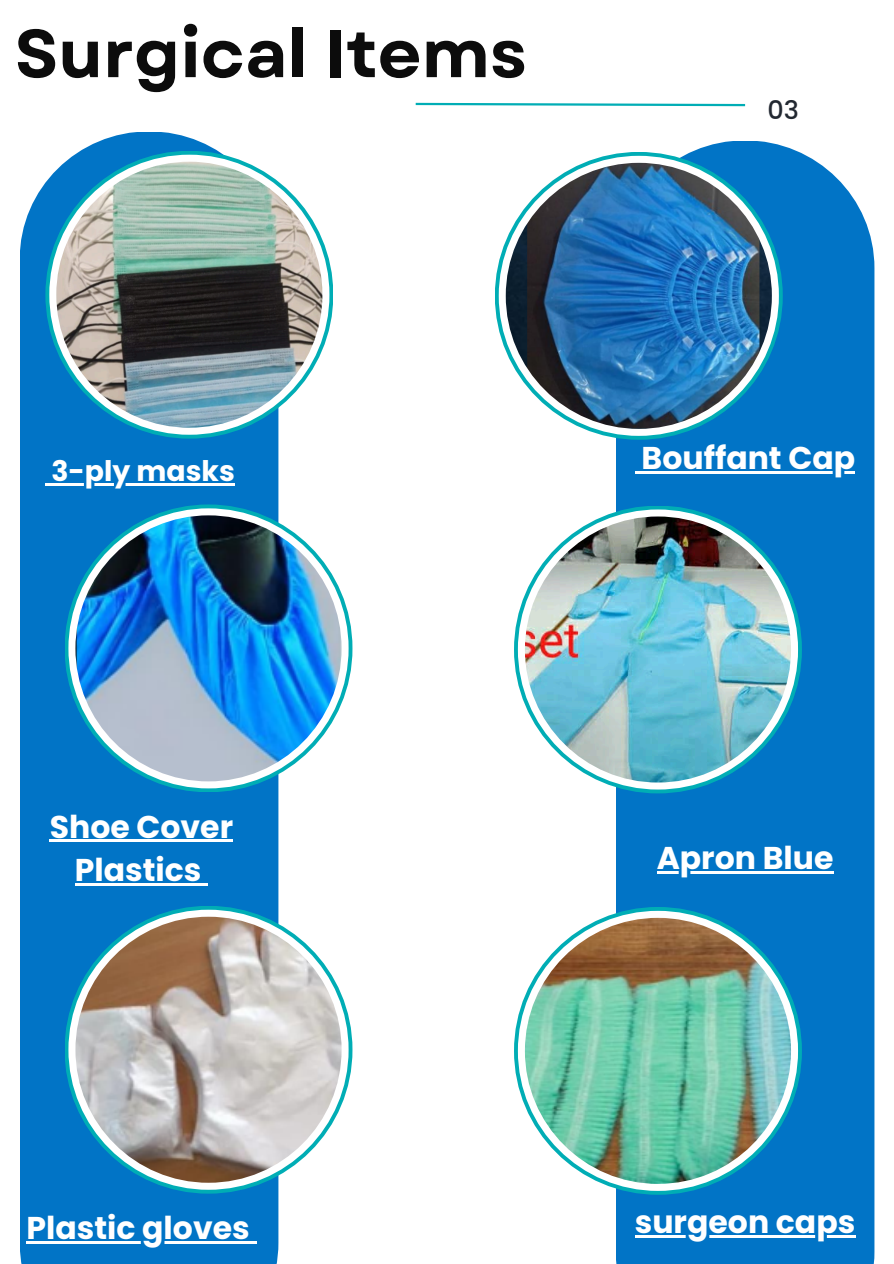
<style>
.page{position:relative;width:894px;height:1264px;background:#fff}
.page>*{position:absolute;margin:0;border:0;box-sizing:border-box;transform-origin:0 0}
.t1{font:700 67.5px "Garet";color:#0c0c0c}
.t2{font:700 31.5px/43.8px "Poppins";color:#fff;text-align:center}
.t3{font:700 28.35px "Poppins";color:#fff}
.t4{font:500 25.5px "Poppins";color:#222831}
</style>
<div class="page">
<div style="left:20px;top:132px;width:258px;height:1131px;background:#0174c6"></div>
<svg style="left:65px;top:905px;width:287px;height:288px;background:#17b1bc"></svg>
<div style="left:68px;top:909px;width:280px;height:280px;background:#fff;border-radius:50%"></div>
<img style="left:75px;top:916px;width:266px;height:266px;border-radius:50%">
<svg style="left:415px;top:102px;width:331px;height:5px"></svg>
<svg style="left:45px;top:483px;width:6px;height:2px"></svg>
<hr style="left:51px;top:483px;width:184px;height:2px;background:#fff">
<hr style="left:50px;top:839px;width:183px;height:3px;background:#fff">
<hr style="left:75px;top:883px;width:126px;height:3px;background:#fff">
<svg style="left:201px;top:883px;width:7px;height:3px"></svg>
<hr style="left:26px;top:1241px;width:224px;height:2px;background:#fff">
<svg style="left:250px;top:1241px;width:6px;height:2px"></svg>
<svg style="left:65px;top:504px;width:287px;height:288px;background:#11b0ba"></svg>
<div style="left:68px;top:508px;width:280px;height:280px;background:#fff;border-radius:50%"></div>
<img style="left:75px;top:515px;width:266px;height:266px;border-radius:50%">
<svg style="left:45px;top:151px;width:288px;height:287px;background:#0dafb9"></svg>
<div style="left:49px;top:155px;width:280px;height:280px;background:#fff;border-radius:50%"></div>
<img style="left:56px;top:162px;width:266px;height:266px;border-radius:50%">
<div style="left:615px;top:141px;width:259px;height:1122px;background:#0174c6"></div>
<svg style="left:514px;top:907px;width:287px;height:287px;background:#23b8bf"></svg>
<svg style="left:517px;top:910px;width:280px;height:280px"></svg>
<img style="left:524px;top:917px;width:266px;height:266px;border-radius:50%">
<svg style="left:514px;top:505px;width:287px;height:288px;background:#20b5be"></svg>
<svg style="left:517px;top:509px;width:280px;height:280px"></svg>
<img style="left:524px;top:516px;width:266px;height:266px;border-radius:50%">
<svg style="left:494px;top:152px;width:288px;height:288px;background:#26b8c0"></svg>
<div style="left:498px;top:156px;width:280px;height:280px;background:#fff;border-radius:50%"></div>
<img style="left:505px;top:163px;width:266px;height:266px;border-radius:50%">
<hr style="left:634px;top:1235px;width:221px;height:2px;background:#fff">
<hr style="left:656px;top:871px;width:177px;height:2px;background:#fff">
<svg style="left:634px;top:471px;width:7px;height:3px"></svg>
<hr style="left:641px;top:471px;width:214px;height:3px;background:#fff">
<p class="t1" style="left:15px;top:5px;width:513px">Surgical Items</p>
<h2 class="t4" style="left:767px;top:92px;width:33px">03</h2>
<p class="t3" style="left:51px;top:451px;width:185px">3-ply masks</p>
<h3 class="t2" style="left:50px;top:804px;width:185px">Shoe Cover<br>Plastics</h3>
<p class="t2" style="left:641px;top:436px;width:215px">Bouffant Cap</p>
<p class="t2" style="left:656px;top:836px;width:178px">Apron Blue</p>
<p class="t2" style="left:26px;top:1205px;width:225px">Plastic gloves</p>
<h2 class="t2" style="left:634px;top:1200px;width:222px">surgeon caps</h2>
</div>
